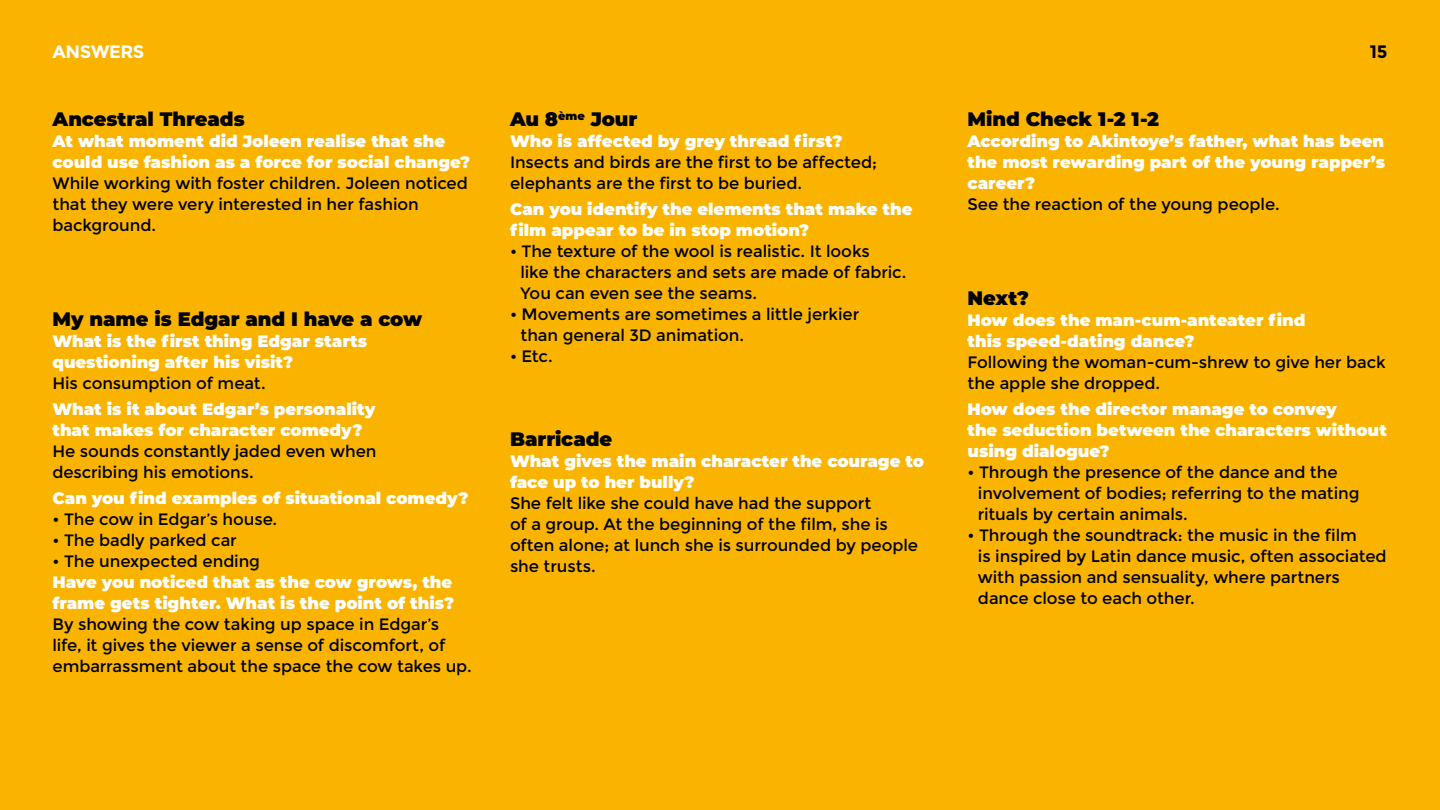
<style>
.page{position:relative;width:1440px;height:810px;background:#fab400}
.page>*{position:absolute;margin:0;border:0;box-sizing:border-box;transform-origin:0 0}
.t1{font:900 19.5px "Montserrat";color:#000}
.t2{font:700 18px "Montserrat";letter-spacing:-.02em;color:#fff}
.t3{font:700 18px "Montserrat";color:#000}
.t4{font:16.5px/21px "Montserrat";letter-spacing:-.005em;color:#000}
.t5{font:900 16.5px/21px "Montserrat";color:#fff}
</style>
<div class="page">
<p class="t2" style="left:52px;top:41px;width:93px">ANSWERS</p>
<p class="t1" style="left:52px;top:104px;width:194px">Ancestral Threads</p>
<p class="t5" style="left:52px;top:130px;width:419px">At what moment did Joleen realise that she could use fashion as a force for social change?</p>
<p class="t4" style="left:52px;top:173px;width:417px">While working with foster children. Joleen noticed that they were very interested in her fashion background.</p>
<p class="t1" style="left:52px;top:304px;width:371px">My name is Edgar and I have a cow</p>
<p class="t5" style="left:52px;top:329px;width:316px">What is the first thing Edgar starts questioning after his visit?</p>
<p class="t4" style="left:52px;top:372px;width:215px">His consumption of meat.</p>
<p class="t5" style="left:52px;top:397px;width:324px">What is it about Edgar’s personality that makes for character comedy?</p>
<p class="t4" style="left:52px;top:441px;width:326px">He sounds constantly jaded even when describing his emotions.</p>
<p class="t5" style="left:52px;top:487px;width:417px">Can you find examples of situational comedy?</p>
<p class="t4" style="left:52px;top:509px;width:226px">• The cow in Edgar’s house.</p>
<p class="t4" style="left:52px;top:530px;width:186px">• The badly parked car</p>
<p class="t4" style="left:52px;top:551px;width:209px">• The unexpected ending</p>
<p class="t5" style="left:52px;top:571px;width:403px">Have you noticed that as the cow grows, the frame gets tighter. What is the point of this?</p>
<p class="t4" style="left:52px;top:614px;width:421px">By showing the cow taking up space in Edgar’s life, it gives the viewer a sense of discomfort, of embarrassment about the space the cow takes up.</p>
<p class="t1" style="left:510px;top:104px;width:129px">Au 8<sup>ème</sup> Jour</p>
<p class="t5" style="left:510px;top:130px;width:334px">Who is affected by grey thread first?</p>
<p class="t4" style="left:510px;top:152px;width:368px">Insects and birds are the first to be affected; elephants are the first to be buried.</p>
<p class="t5" style="left:510px;top:198px;width:404px">Can you identify the elements that make the film appear to be in stop motion?</p>
<p class="t4" style="left:520px;top:241px;width:387px;text-indent:-10px">• The texture of the wool is realistic. It looks<br>like the characters and sets are made of fabric.<br>You can even see the seams.</p>
<p class="t4" style="left:520px;top:304px;width:340px;text-indent:-10px">• Movements are sometimes a little jerkier than general 3D animation.</p>
<p class="t4" style="left:510px;top:346px;width:44px">• Etc.</p>
<p class="t1" style="left:510px;top:425px;width:104px">Barricade</p>
<p class="t5" style="left:510px;top:450px;width:416px">What gives the main character the courage to face up to her bully?</p>
<p class="t4" style="left:510px;top:493px;width:410px">She felt like she could have had the support<br>of a group. At the beginning of the film, she is often alone; at lunch she is surrounded by people she trusts.</p>
<p class="t3" style="left:1370px;top:41px;width:19px">15</p>
<p class="t1" style="left:968px;top:104px;width:193px">Mind Check 1-2 1-2</p>
<p class="t5" style="left:968px;top:130px;width:419px;text-align:justify">According to Akintoye’s father, what has been the most rewarding part of the young rapper’s career?</p>
<p class="t4" style="left:968px;top:194px;width:314px">See the reaction of the young people.</p>
<p class="t1" style="left:968px;top:283px;width:63px">Next?</p>
<p class="t5" style="left:968px;top:308px;width:340px">How does the man-cum-anteater find this speed-dating dance?</p>
<p class="t4" style="left:968px;top:351px;width:420px">Following the woman-cum-shrew to give her back the apple she dropped.</p>
<p class="t5" style="left:968px;top:397px;width:421px">How does the director manage to convey<br>the seduction between the characters without using dialogue?</p>
<p class="t4" style="left:978px;top:462px;width:383px;text-indent:-10px">• Through the presence of the dance and the involvement of bodies; referring to the mating rituals by certain animals.</p>
<p class="t4" style="left:978px;top:525px;width:410px;text-indent:-10px">• Through the soundtrack: the music in the film<br>is inspired by Latin dance music, often associated with passion and sensuality, where partners dance close to each other.</p>
</div>
